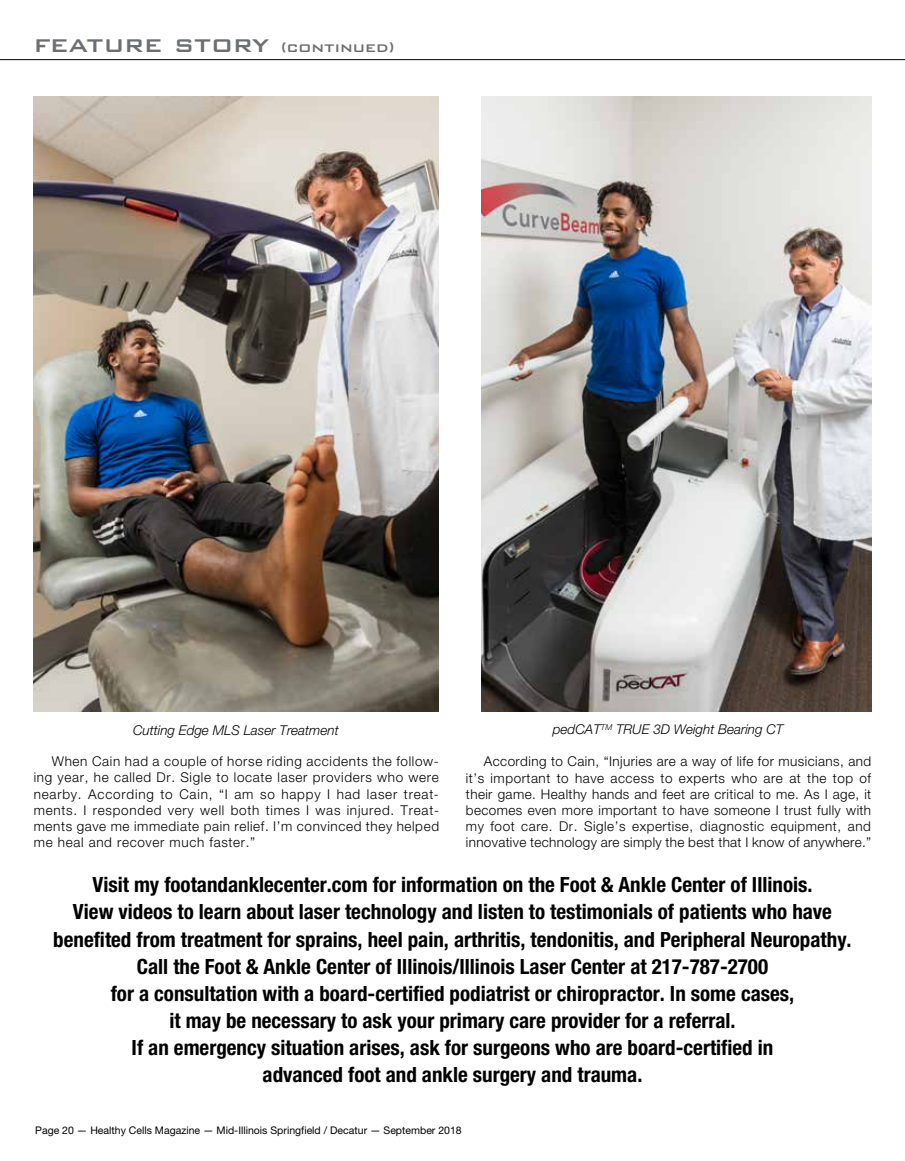
<style>
.page{position:relative;width:905px;height:1161px;background:#fff}
.page>*{position:absolute;margin:0;border:0;box-sizing:border-box;transform-origin:0 0}
.t1{font:500 30px "Bank Gothic BT";color:#6d6e71}
.t2{font:700 condensed 21px/27px "Helvetica Neue LT Std";color:#000;text-align:center}
.t3{font:300 13.5px/16.2px "Helvetica Neue LT Std";letter-spacing:.035em;color:#000;text-align:justify}
.t4{font:italic 300 13.5px "Helvetica Neue LT Std";color:#000}
.t5{font:10.5px "Helvetica Neue LT Std";color:#000}
.s1{font-size:18px}
</style>
<div class="page">
<hr style="left:0;top:59px;width:904px;height:1px;background:#000">
<img style="left:34px;top:96px;width:405px;height:615px">
<img style="left:481px;top:97px;width:390px;height:614px">
<h1 class="t1" style="left:34px;top:28px;width:362px">feature story <span class="s1">(continued)</span></h1>
<p class="t4" style="left:553px;top:721px;width:232px">pedCAT<sup>TM</sup> TRUE 3D Weight Bearing CT</p>
<p class="t3" style="left:466px;top:753px;width:407px;text-indent:18px">According to Cain, “Injuries are a way of life for musicians, and it’s important to have access to experts who are at the top of their game. Healthy hands and feet are critical to me. As I age, it becomes even more important to have someone I trust fully with my foot care. Dr. Sigle’s expertise, diagnostic equipment, and innovative technology are simply the best that I know of anywhere.”</p>
<p class="t2" style="left:53px;top:871px;width:799px">Visit my footandanklecenter.com for information on the Foot &amp; Ankle Center of Illinois.<br>View videos to learn about laser technology and listen to testimonials of patients who have benefited from treatment for sprains, heel pain, arthritis, tendonitis, and Peripheral Neuropathy.<br>Call the Foot &amp; Ankle Center of Illinois/Illinois Laser Center at 217-787-2700<br>for a consultation with a board-certified podiatrist or chiropractor. In some cases,<br>it may be necessary to ask your primary care provider for a referral.<br>If an emergency situation arises, ask for surgeons who are board-certified in<br>advanced foot and ankle surgery and trauma.</p>
<p class="t4" style="left:133px;top:722px;width:207px">Cutting Edge MLS Laser Treatment</p>
<p class="t3" style="left:34px;top:753px;width:407px;text-indent:18px">When Cain had a couple of horse riding accidents the follow&shy;ing year, he called Dr. Sigle to locate laser providers who were nearby. According to Cain, “I am so happy I had laser treat&shy;ments. I responded very well both times I was injured. Treat&shy;ments gave me immediate pain relief. I’m convinced they helped me heal and recover much faster.”</p>
<p class="t5" style="left:35px;top:1124px;width:428px">Page 20 — Healthy Cells Magazine — Mid-Illinois Springfield / Decatur — September 2018</p>
</div>
